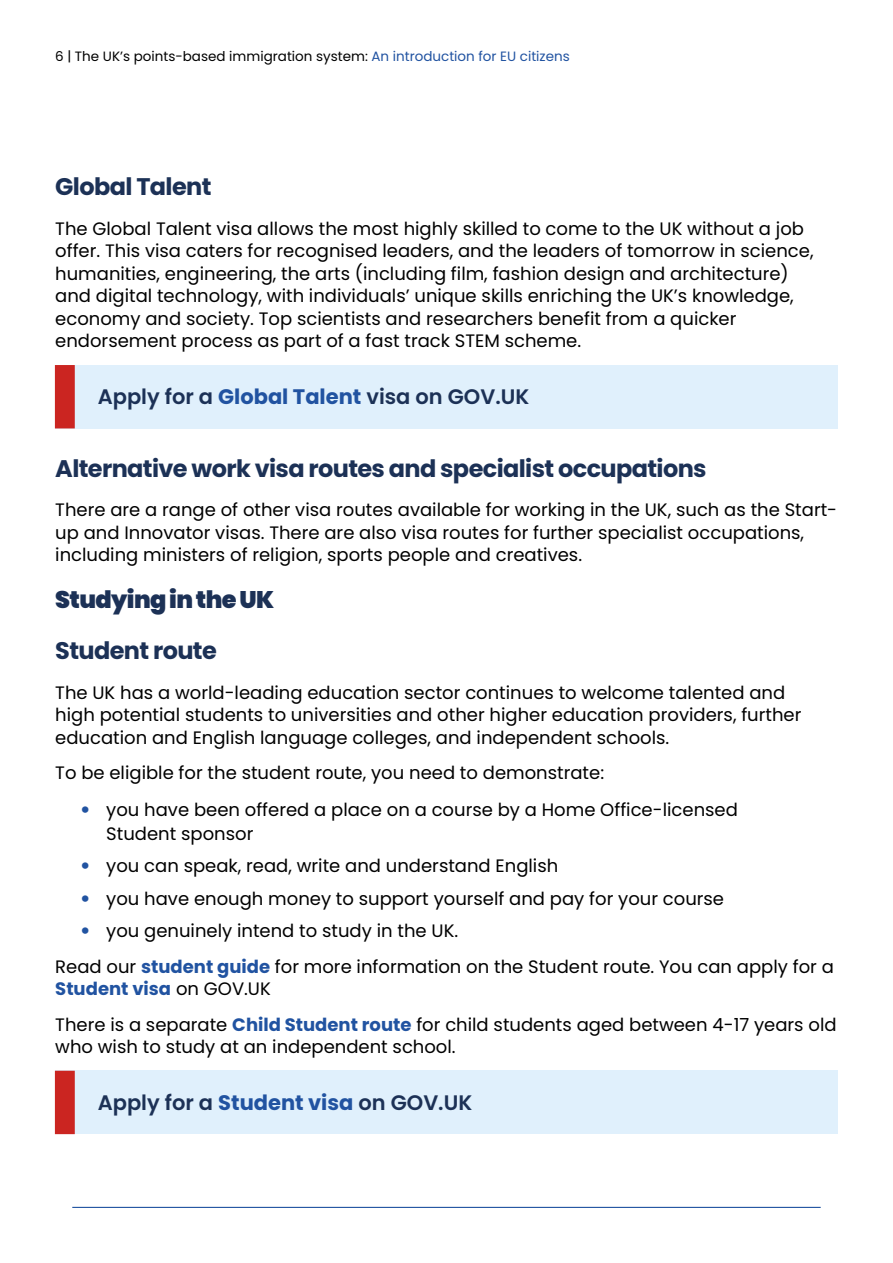
<style>
.page{position:relative;width:893px;height:1263px;background:#fff}
.page>*{position:absolute;margin:0;border:0;box-sizing:border-box;transform-origin:0 0}
.Header_2{font:700 24px "Poppins";letter-spacing:-.025em;color:#1c3156}
.Header_1_5{font:900 24px "Poppins";letter-spacing:-.025em;color:#1c3156}
.Shaded_Text{font:600 21px "Poppins";color:#1c3156}
.Body_text{font:18px/22.5px "Poppins";color:#000}
.t1{font:13.5px "Poppins";color:#000}
.s1{color:#2153a1}
.s2{font-weight:700;color:#2153a1}
.s3{font-family:"Helvetica Neue LT Pro";color:#2153a1}
</style>
<div class="page">
<hr style="left:72px;top:1207px;width:749px;height:1px;background:#2153a1">
<div style="left:55px;top:365px;width:783px;height:63px;background:#e0f0fc"></div>
<div style="left:55px;top:365px;width:20px;height:63px;background:#cb2521"></div>
<div style="left:55px;top:1071px;width:783px;height:63px;background:#e0f0fc"></div>
<div style="left:55px;top:1071px;width:20px;height:63px;background:#cb2521"></div>
<p class="t1" style="left:55px;top:48px;width:516px">6 | The UK’s points-based immigration system: <span class="s1">An introduction for EU citizens</span></p>
<h2 class="Header_2" style="left:55px;top:173px;width:158px">Global Talent</h2>
<p class="Body_text" style="left:55px;top:217px;width:760px">The Global Talent visa allows the most highly skilled to come to the UK without a job offer. This visa caters for recognised leaders, and the leaders of tomorrow in science, humanities, engineering, the arts (including film, fashion design and architecture) and digital technology, with individuals’ unique skills enriching the UK’s knowledge, economy and society. Top scientists and researchers benefit from a quicker endorsement process as part of a fast track STEM scheme.</p>
<p class="Shaded_Text" style="left:98px;top:385px;width:433px">Apply for a <span class="s2">Global Talent</span> visa on GOV.UK</p>
<h2 class="Header_2" style="left:55px;top:454px;width:653px">Alternative work visa routes and specialist occupations</h2>
<p class="Body_text" style="left:55px;top:499px;width:783px">There are a range of other visa routes available for working in the UK, such as the Start&shy;up and Innovator visas. There are also visa routes for further specialist occupations, including ministers of religion, sports people and creatives.</p>
<h2 class="Header_1_5" style="left:55px;top:586px;width:220px">Studying in the UK</h2>
<h2 class="Header_2" style="left:55px;top:637px;width:163px">Student route</h2>
<p class="Body_text" style="left:55px;top:681px;width:748px">The UK has a world-leading education sector continues to welcome talented and high potential students to universities and other higher education providers, further education and English language colleges, and independent schools.</p>
<p class="Body_text" style="left:55px;top:762px;width:550px">To be eligible for the student route, you need to demonstrate:</p>
<p class="Body_text" style="left:106px;top:798px;width:633px;line-height:24px;text-indent:-26px"><span class="s3">•</span> you have been offered a place on a course by a Home Office-licensed<br>Student sponsor</p>
<p class="Body_text" style="left:81px;top:855px;width:479px"><span class="s3">•</span> you can speak, read, write and understand English</p>
<p class="Body_text" style="left:81px;top:887px;width:645px"><span class="s3">•</span> you have enough money to support yourself and pay for your course</p>
<p class="Body_text" style="left:81px;top:920px;width:379px"><span class="s3">•</span> you genuinely intend to study in the UK.</p>
<p class="Body_text" style="left:55px;top:955px;width:780px">Read our <span class="s2">student guide</span> for more information on the Student route. You can apply for a<br><span class="s2">Student visa</span> on GOV.UK</p>
<p class="Body_text" style="left:55px;top:1013px;width:783px">There is a separate <span class="s2">Child Student route</span> for child students aged between 4-17 years old who wish to study at an independent school.</p>
<p class="Shaded_Text" style="left:98px;top:1090px;width:376px">Apply for a <span class="s2">Student visa</span> on GOV.UK</p>
</div>
